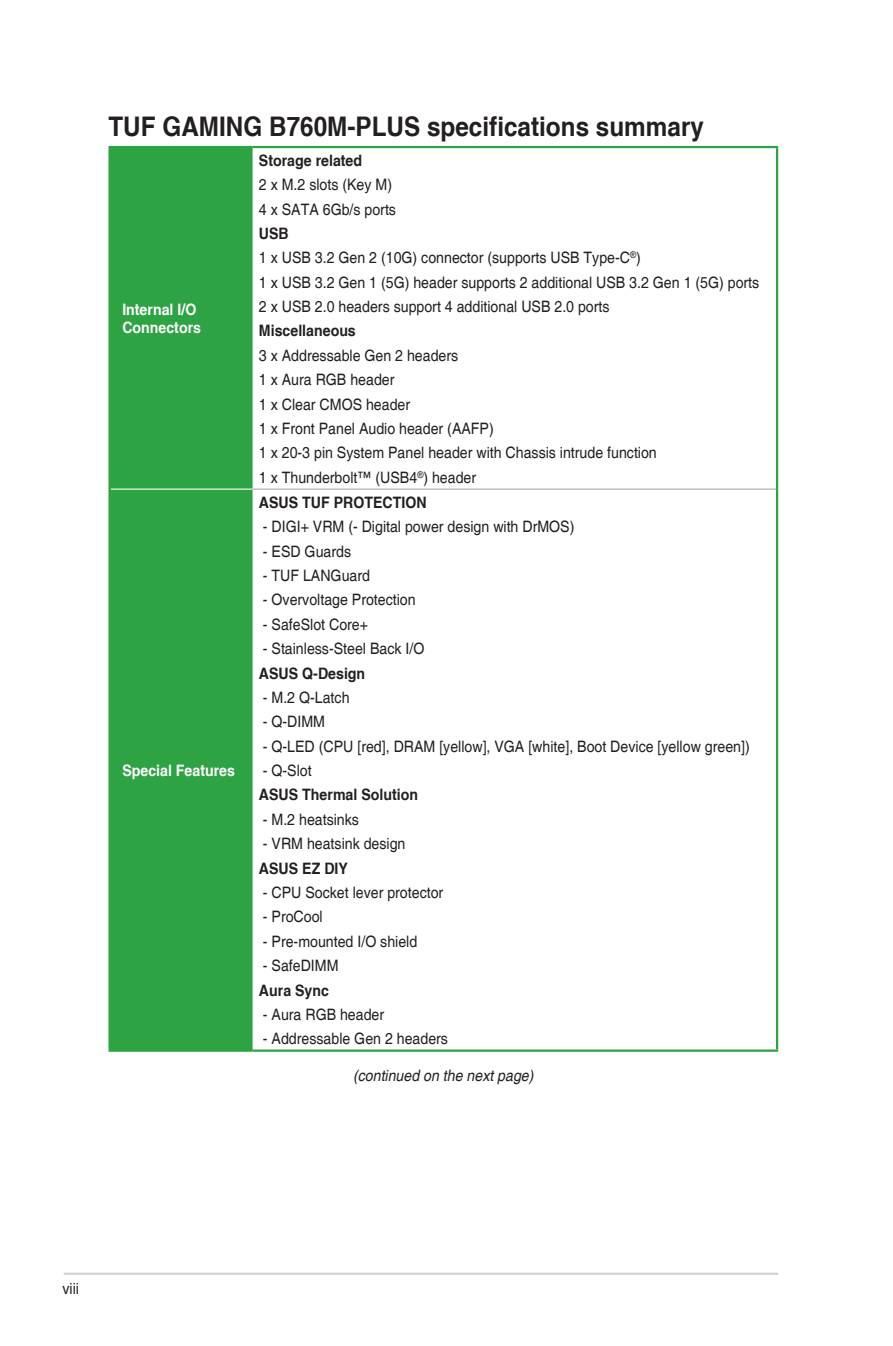
<style>
.page{position:relative;width:893px;height:1346px;background:#fff}
.page>*{position:absolute;margin:0;border:0;box-sizing:border-box;transform-origin:0 0}
.t1{font:700 27px "Helvetica cyr";color:#231f20;scale:.9 1}
.t2{font:15.75px/24.3px "Helvetica";color:#231f20;scale:.9 1}
.t3{font:700 15.75px "Helvetica cyr";color:#231f20;scale:.9 1}
.t4{font:700 15.75px/18px "Helvetica cyr";color:#fff;scale:.9 1}
.t5{font:italic 15.75px "Helvetica";color:#231f20;scale:.9 1}
</style>
<div class="page">
<hr style="left:64px;top:1272px;width:714px;height:3px;background:#d1d2d4">
<div style="left:111px;top:148px;width:142px;height:901px;background:#2da343"></div>
<hr style="left:253px;top:488px;width:523px;height:2px;background:#a8a9ad">
<hr style="left:111px;top:488px;width:142px;height:2px;background:#fff">
<hr style="left:108px;top:146px;width:145px;height:2px;background:#2da343">
<hr style="left:108px;top:148px;width:3px;height:341px;background:#2da343">
<hr style="left:253px;top:146px;width:525px;height:2px;background:#2da343">
<hr style="left:776px;top:148px;width:2px;height:341px;background:#2da343">
<hr style="left:108px;top:489px;width:3px;height:560px;background:#2da343">
<hr style="left:776px;top:489px;width:2px;height:560px;background:#2da343">
<hr style="left:108px;top:1049px;width:145px;height:3px;background:#2da343">
<hr style="left:253px;top:1049px;width:525px;height:3px;background:#2da343">
<h1 class="t1" style="left:108px;top:111px;width:663px">TUF GAMING B760M-PLUS specifications summary</h1>
<p class="t4" style="left:122px;top:301px;width:89px">Internal I/O<br>Connectors</p>
<p class="t4" style="left:122px;top:761px;width:127px">Special Features</p>
<p class="t3" style="left:259px;top:151px;width:116px">Storage related</p>
<p class="t2" style="left:259px;top:173px;width:154px">2 x M.2 slots (Key M)<br>4 x SATA 6Gb/s ports</p>
<p class="t3" style="left:259px;top:224px;width:35px">USB</p>
<p class="t2" style="left:259px;top:246px;width:557px">1 x USB 3.2 Gen 2 (10G) connector (supports USB Type-C<sup>®</sup>)<br>1 x USB 3.2 Gen 1 (5G) header supports 2 additional USB 3.2 Gen 1 (5G) ports<br>2 x USB 2.0 headers support 4 additional USB 2.0 ports</p>
<p class="t3" style="left:259px;top:322px;width:109px">Miscellaneous</p>
<p class="t2" style="left:259px;top:344px;width:444px">3 x Addressable Gen 2 headers<br>1 x Aura RGB header<br>1 x Clear CMOS header<br>1 x Front Panel Audio header (AAFP)<br>1 x 20-3 pin System Panel header with Chassis intrude function<br>1 x Thunderbolt™ (USB4<sup>®</sup>) header</p>
<p class="t3" style="left:259px;top:493px;width:188px">ASUS TUF PROTECTION</p>
<p class="t2" style="left:263px;top:515px;width:348px">- DIGI+ VRM (- Digital power design with DrMOS)</p>
<p class="t2" style="left:263px;top:539px;width:100px">- ESD Guards</p>
<p class="t2" style="left:263px;top:564px;width:121px">- TUF LANGuard</p>
<p class="t2" style="left:263px;top:588px;width:171px">- Overvoltage Protection</p>
<p class="t2" style="left:263px;top:613px;width:118px">- SafeSlot Core+</p>
<p class="t2" style="left:263px;top:637px;width:181px">- Stainless-Steel Back I/O</p>
<p class="t3" style="left:259px;top:664px;width:120px">ASUS Q-Design</p>
<p class="t2" style="left:263px;top:686px;width:98px">- M.2 Q-Latch</p>
<p class="t2" style="left:263px;top:710px;width:71px">- Q-DIMM</p>
<p class="t2" style="left:263px;top:734px;width:542px">- Q-LED (CPU [red], DRAM [yellow], VGA [white], Boot Device [yellow green])</p>
<p class="t2" style="left:263px;top:759px;width:56px">- Q-Slot</p>
<p class="t3" style="left:259px;top:786px;width:178px">ASUS Thermal Solution</p>
<p class="t2" style="left:263px;top:808px;width:108px">- M.2 heatsinks</p>
<p class="t2" style="left:263px;top:832px;width:160px">- VRM heatsink design</p>
<p class="t3" style="left:259px;top:859px;width:100px">ASUS EZ DIY</p>
<p class="t2" style="left:263px;top:881px;width:202px">- CPU Socket lever protector</p>
<p class="t2" style="left:263px;top:905px;width:68px">- ProCool</p>
<p class="t2" style="left:263px;top:929px;width:173px">- Pre-mounted I/O shield</p>
<p class="t2" style="left:263px;top:954px;width:86px">- SafeDIMM</p>
<p class="t3" style="left:259px;top:981px;width:79px">Aura Sync</p>
<p class="t2" style="left:263px;top:1003px;width:136px">- Aura RGB header</p>
<p class="t2" style="left:263px;top:1027px;width:207px">- Addressable Gen 2 headers</p>
<p class="t5" style="left:353px;top:1066px;width:206px">(continued on the nextpage)</p>
<p class="t2" style="left:63px;top:1276px;width:20px">viii</p>
</div>
